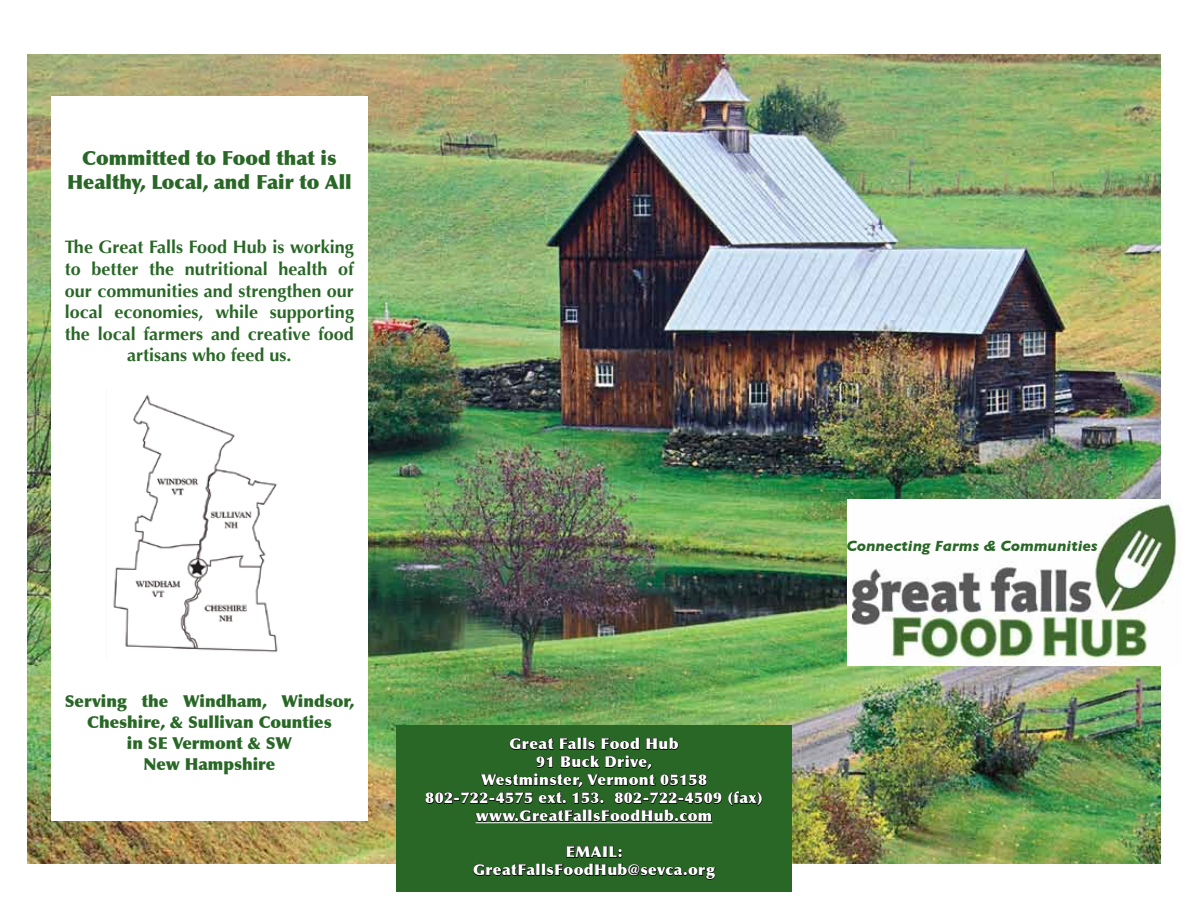
<style>
.page{position:relative;width:1188px;height:918px;background:#fff}
.page>*{position:absolute;margin:0;border:0;box-sizing:border-box;transform-origin:0 0}
.t1{font:900 19.5px/23.4px "Optima";color:#286726;text-align:center}
.t2{font:700 18px/21.6px "Optima";color:#286726;text-align:center}
.t3{font:900 16.5px/21px "Optima";color:#286726;text-align:center}
.t4{font:900 15px/18px "Optima";letter-spacing:.03em;color:#fff;text-align:center}
.t5{font:italic 700 15px "Gill Sans";color:#286726;scale:1.04 1}
</style>
<div class="page">
<img style="left:27px;top:54px;width:1134px;height:810px">
<img style="left:852px;top:499px;width:326px;height:166px">
<div style="left:51px;top:97px;width:317px;height:724px;background:#fff"></div>
<div style="left:396px;top:726px;width:396px;height:166px;background:#286726"></div>
<hr style="left:476px;top:822px;width:236px;height:1px;background:#fff">
<svg style="left:728px;top:791px;width:35px;height:15px"></svg>
<svg style="left:425px;top:737px;width:297px;height:85px"></svg>
<svg style="left:473px;top:846px;width:243px;height:34px"></svg>
<img style="left:113px;top:394px;width:165px;height:259px">
<p class="t1" style="left:67px;top:147px;width:286px">Committed to Food that is<br>Healthy, Local, and Fair to All</p>
<p class="t2" style="left:65px;top:237px;width:291px">The Great Falls Food Hub is working to better the nutritional health of our communities and strengthen our local economies, while supporting the local farmers and creative food artisans who feed us.</p>
<p class="t3" style="left:65px;top:691px;width:291px">Serving the Windham, Windsor,<br>Cheshire, &amp; Sullivan Counties<br>in SE Vermont &amp; SW<br>New Hampshire</p>
<p class="t4" style="left:425px;top:735px;width:339px">Great Falls Food Hub<br>91 Buck Drive,<br>Westminster, Vermont 05158<br>802-722-4575 ext. 153. 802-722-4509 (fax) www.GreatFallsFoodHub.com</p>
<p class="t4" style="left:473px;top:843px;width:243px">EMAIL:<br>GreatFallsFoodHub@sevca.org</p>
<p class="t5" style="left:846px;top:538px;width:243px">Connecting Farms &amp; Communities</p>
</div>
